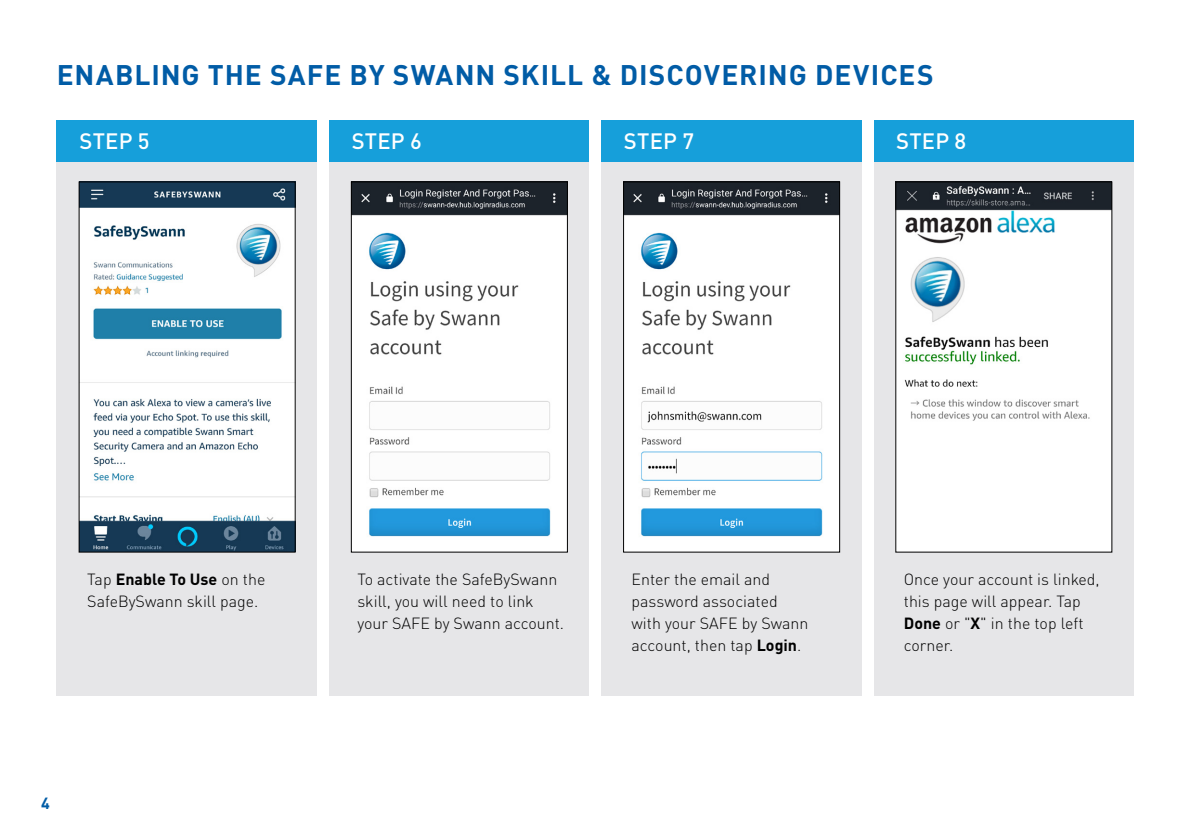
<style>
.page{position:relative;width:1191px;height:840px;background:#fff}
.page>*{position:absolute;margin:0;border:0;box-sizing:border-box;transform-origin:0 0}
.t1{font:700 28px "DIN Pro";letter-spacing:.035em;color:#015ca6}
.t2{font:500 22px "DIN Pro";letter-spacing:.01em;color:#fff}
.t3{font:300 16px/22px "DIN Pro";color:#000}
.t4{font:700 16px "DIN Pro";color:#015ca6}
.s1{font-weight:700}
</style>
<div class="page">
<div style="left:57px;top:120px;width:1077px;height:42px;background:#169fda"></div>
<div style="left:57px;top:162px;width:1077px;height:533px;background:#e6e6e8"></div>
<div style="left:317px;top:120px;width:12px;height:575px;background:#fff"></div>
<div style="left:590px;top:120px;width:11px;height:575px;background:#fff"></div>
<div style="left:862px;top:120px;width:11px;height:575px;background:#fff"></div>
<img style="left:81px;top:184px;width:212px;height:366px">
<div style="left:79px;top:182px;width:216px;height:370px;border:1px solid #000"></div>
<img style="left:353px;top:184px;width:212px;height:366px">
<div style="left:351px;top:182px;width:216px;height:370px;border:1px solid #000"></div>
<img style="left:625px;top:184px;width:212px;height:366px">
<div style="left:623px;top:182px;width:216px;height:370px;border:1px solid #000"></div>
<img style="left:897px;top:184px;width:213px;height:366px">
<div style="left:895px;top:182px;width:217px;height:370px;border:1px solid #000"></div>
<h1 class="t1" style="left:57px;top:52px;width:878px">ENABLING THE SAFE BY SWANN SKILL &amp; DISCOVERING DEVICES</h1>
<h2 class="t2" style="left:79px;top:124px;width:72px">STEP 5</h2>
<h2 class="t2" style="left:352px;top:124px;width:72px">STEP 6</h2>
<h2 class="t2" style="left:624px;top:124px;width:72px">STEP 7</h2>
<h2 class="t2" style="left:896px;top:124px;width:72px">STEP 8</h2>
<p class="t3" style="left:87px;top:566px;width:180px">Tap <span class="s1">Enable To Use</span> on the<br>SafeBySwann skill page.</p>
<p class="t3" style="left:357px;top:566px;width:208px">To activate the SafeBySwann skill, you will need to link your SAFE by Swann account.</p>
<p class="t3" style="left:631px;top:566px;width:178px">Enter the email and password associated with your SAFE by Swann account, then tap <span class="s1">Login</span>.</p>
<p class="t3" style="left:903px;top:566px;width:197px">Once your account is linked, this page will appear. Tap<br><span class="s1">Done</span> or "<span class="s1">X</span>" in the top left corner.</p>
<p class="t4" style="left:41px;top:789px;width:10px">4</p>
</div>
